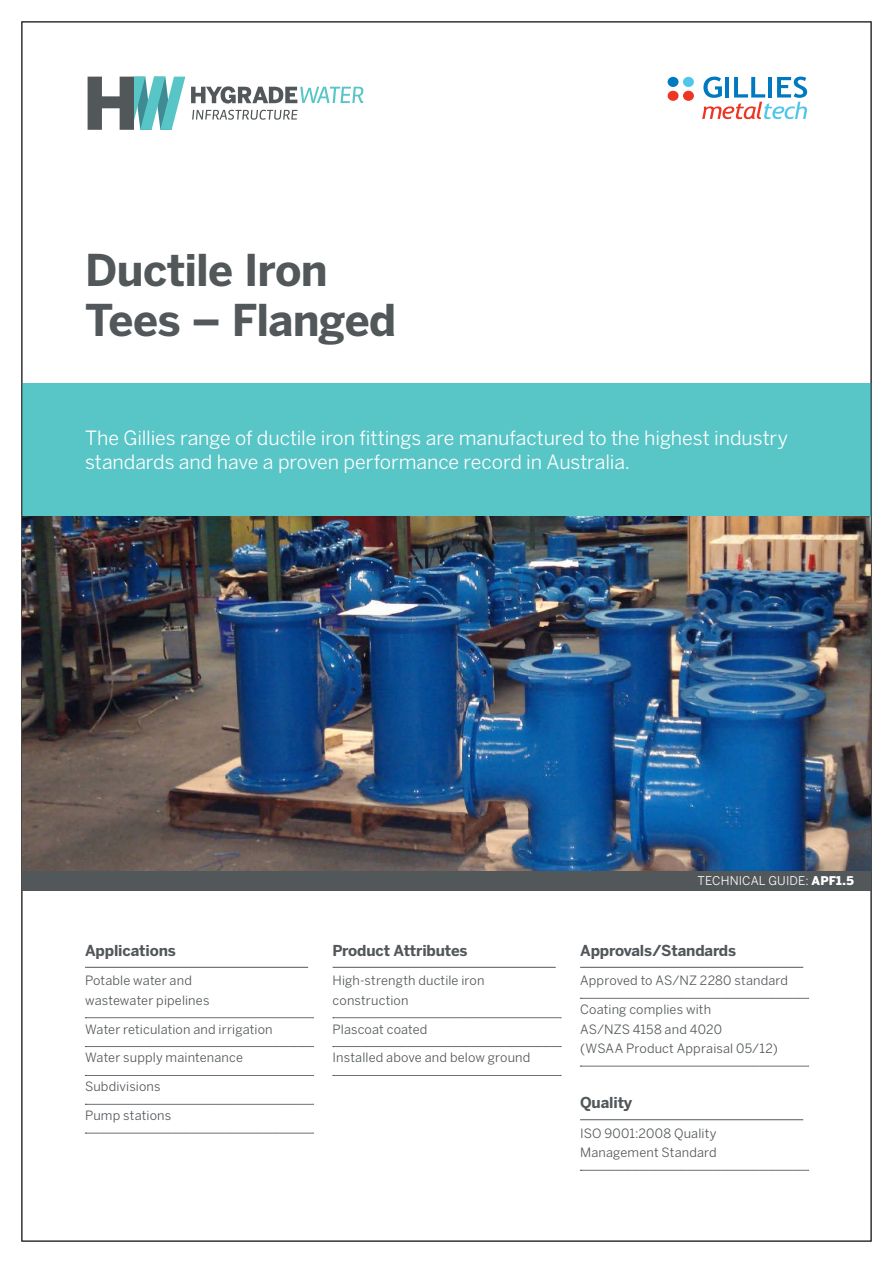
<style>
.page{position:relative;width:893px;height:1263px;background:#fff}
.page>*{position:absolute;margin:0;border:0;box-sizing:border-box;transform-origin:0 0}
.t1{font:700 43.5px/49.5px "Benton Sans";letter-spacing:-.025em;color:#52575a}
.t2{font:19.5px/24px "Benton Sans";letter-spacing:-.005em;color:#fff}
.t3{font:700 15px "Benton Sans";letter-spacing:-.01em;color:#52575a}
.t4{font:12.75px/19.5px "Benton Sans";letter-spacing:.01em;color:#52575a}
.t5{font:12px "Benton Sans";letter-spacing:.015em;color:#fff}
.s1{font-weight:900}
</style>
<div class="page">
<svg style="left:88px;top:77px;width:97px;height:53px"></svg>
<svg style="left:191px;top:86px;width:172px;height:18px"></svg>
<svg style="left:192px;top:110px;width:105px;height:10px"></svg>
<div style="left:22px;top:383px;width:849px;height:134px;background:#58c5c7"></div>
<hr style="left:85px;top:967px;width:223px;height:1px;background:#52575a">
<svg style="left:85px;top:1017px;width:229px;height:1px"></svg>
<svg style="left:85px;top:1046px;width:229px;height:1px"></svg>
<svg style="left:85px;top:1075px;width:229px;height:1px"></svg>
<svg style="left:85px;top:1104px;width:229px;height:1px"></svg>
<svg style="left:85px;top:1133px;width:229px;height:1px"></svg>
<hr style="left:333px;top:967px;width:223px;height:1px;background:#52575a">
<svg style="left:333px;top:1017px;width:228px;height:1px"></svg>
<svg style="left:333px;top:1046px;width:228px;height:1px"></svg>
<svg style="left:333px;top:1075px;width:228px;height:1px"></svg>
<hr style="left:580px;top:967px;width:223px;height:1px;background:#52575a">
<svg style="left:580px;top:998px;width:229px;height:1px"></svg>
<svg style="left:580px;top:1066px;width:229px;height:1px"></svg>
<hr style="left:580px;top:1119px;width:223px;height:1px;background:#52575a">
<svg style="left:580px;top:1170px;width:229px;height:1px"></svg>
<svg style="left:702px;top:77px;width:105px;height:42px"></svg>
<div style="left:668px;top:91px;width:10px;height:10px;background:#ee3524;border-radius:50%"></div>
<div style="left:668px;top:77px;width:10px;height:10px;background:#0079c1;border-radius:50%"></div>
<div style="left:683px;top:91px;width:11px;height:10px;background:#ee3524;border-radius:50%"></div>
<div style="left:683px;top:77px;width:11px;height:10px;background:#50c7e8;border-radius:50%"></div>
<div style="left:22px;top:870px;width:849px;height:21px;background:#52575a"></div>
<img style="left:22px;top:517px;width:849px;height:353px">
<h1 class="t1" style="left:85px;top:245px;width:313px">Ductile Iron<br>Tees – Flanged</h1>
<h2 class="t2" style="left:85px;top:426px;width:704px">The Gillies range of ductile iron fittings are manufactured to the highest industry standards and have a proven performance record in Australia.</h2>
<p class="t3" style="left:85px;top:941px;width:92px">Applications</p>
<p class="t4" style="left:85px;top:971px;width:126px">Potable water and wastewater pipelines</p>
<p class="t4" style="left:85px;top:1019px;width:189px">Water reticulation and irrigation</p>
<p class="t4" style="left:85px;top:1048px;width:159px">Water supply maintenance</p>
<p class="t4" style="left:85px;top:1077px;width:77px">Subdivisions</p>
<p class="t4" style="left:85px;top:1105px;width:88px">Pump stations</p>
<p class="t3" style="left:333px;top:941px;width:137px">Product Attributes</p>
<p class="t4" style="left:333px;top:971px;width:153px">High-strength ductile iron construction</p>
<p class="t4" style="left:333px;top:1019px;width:96px">Plascoat coated</p>
<p class="t4" style="left:333px;top:1048px;width:199px">Installed above and below ground</p>
<p class="t5" style="left:698px;top:873px;width:158px">TECHNICAL GUIDE: <span class="s1">APF1.5</span></p>
<p class="t5" style="left:702px;top:873px;width:154px">TECHNICAL GUIDE: <span class="s1">00.00</span></p>
<p class="t3" style="left:580px;top:941px;width:158px">Approvals/Standards</p>
<p class="t4" style="left:580px;top:971px;width:210px">Approved to AS/NZ 2280 standard</p>
<p class="t4" style="left:580px;top:999px;width:199px">Coating complies with<br>AS/NZS 4158 and 4020<br>(WSAA Product Appraisal 05/12)</p>
<p class="t3" style="left:580px;top:1094px;width:54px">Quality</p>
<p class="t4" style="left:580px;top:1123px;width:138px">ISO 9001:2008 Quality<br>Management Standard</p>
</div>
